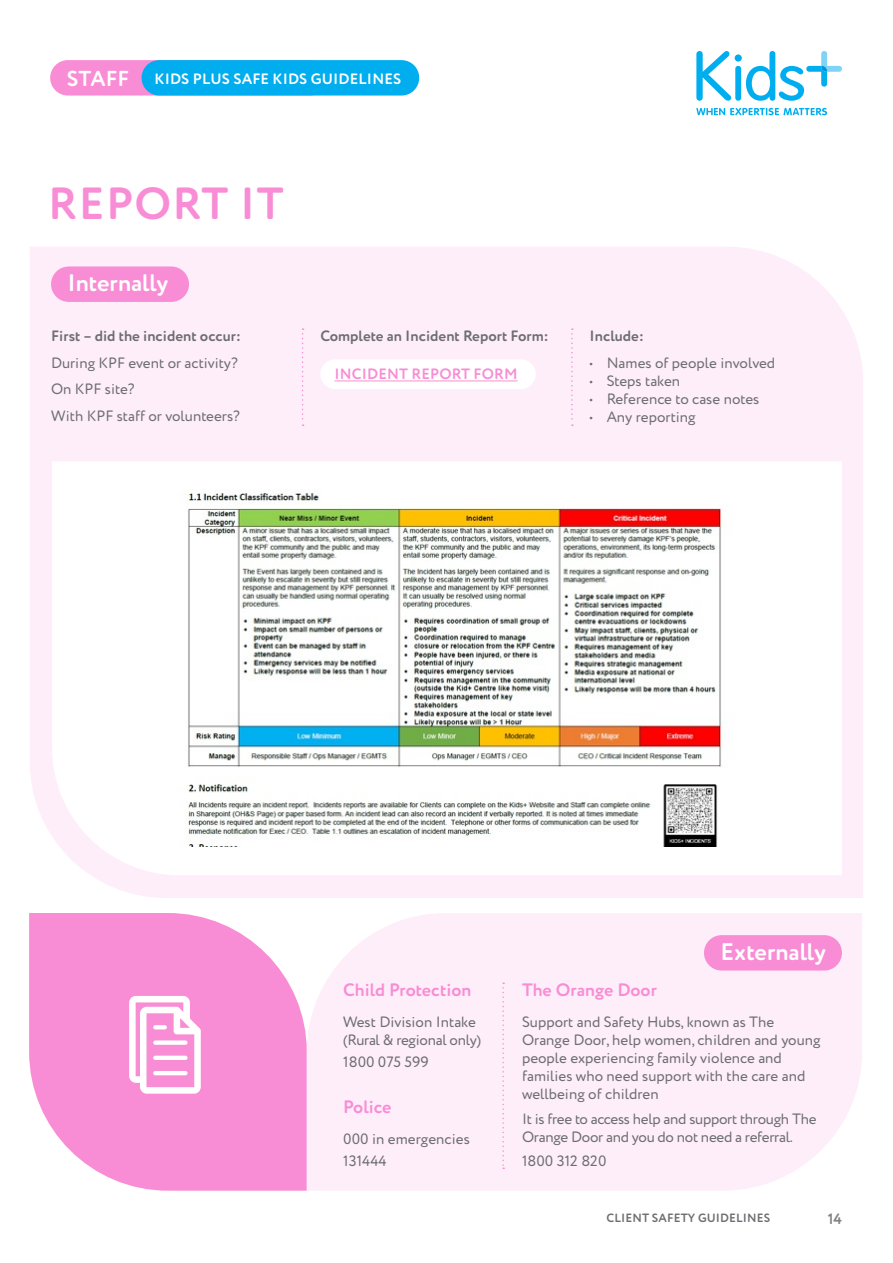
<style>
.page{position:relative;width:893px;height:1263px;background:#fff}
.page>*{position:absolute;margin:0;border:0;box-sizing:border-box;transform-origin:0 0}
.t1{font:700 45px "Circe Rounded";letter-spacing:.03em;color:#f88dd5}
.t2{font:700 24px "Circe Rounded";color:#fff}
.t3{font:700 18px "Circe Rounded";color:#f88dd5}
.t4{font:15px/18px "Circe Rounded";color:#6d6e71}
.t5{font:15px/18px "Circe Rounded";letter-spacing:-.02em;color:#6d6e71}
.t6{font:700 15px "Circe Rounded";color:#6d6e71}
.t7{font:700 15px "Circe Rounded";letter-spacing:.01em;color:#fff}
.t8{font:700 15px "Circe Rounded";letter-spacing:.01em;color:#f88dd5}
.t9{font:700 15px "Circe Rounded";color:#808285}
.t10{font:700 12px "Circe Rounded";letter-spacing:.01em;color:#6d6e71}
.s1{font-size:21.6px}
</style>
<div class="page">
<svg style="left:29px;top:913px;width:278px;height:278px;fill:#f88dd5"></svg>
<div style="left:307px;top:913px;width:555px;height:278px;background:#feeef9"></div>
<svg style="left:129px;top:996px;width:72px;height:98px"></svg>
<div style="left:30px;top:247px;width:833px;height:651px;background:#feeef9"></div>
<div style="left:51px;top:266px;width:138px;height:36px;background:#f88dd5;border-radius:18px"></div>
<svg style="left:302px;top:328px;width:2px;height:98px"></svg>
<div style="left:320px;top:359px;width:216px;height:30px;background:#fff;border-radius:15px"></div>
<hr style="left:335px;top:381px;width:183px;height:1px;background:#f88dd5">
<div style="left:704px;top:935px;width:138px;height:35px;background:#f88dd5;border-radius:18px"></div>
<svg style="left:502px;top:982px;width:2px;height:187px"></svg>
<svg style="left:571px;top:328px;width:2px;height:98px"></svg>
<svg style="left:52px;top:461px;width:790px;height:414px"></svg>
<img style="left:177px;top:490px;width:560px;height:357px">
<div style="left:50px;top:60px;width:278px;height:36px;background:#f88dd5;border-radius:18px"></div>
<div style="left:142px;top:60px;width:277px;height:36px;background:#00aeef;border-radius:18px"></div>
<svg style="left:696px;top:51px;width:35px;height:50px"></svg>
<div style="left:735px;top:54px;width:7px;height:8px;background:#00aeef;border-radius:50%"></div>
<div style="left:735px;top:66px;width:6px;height:35px;background:#00aeef;border-radius:3px"></div>
<svg style="left:746px;top:51px;width:96px;height:50px"></svg>
<svg style="left:696px;top:108px;width:131px;height:7px"></svg>
<p class="t7" style="left:67px;top:70px;width:336px"><span class="s1">STAFF</span> KIDS PLUS SAFE KIDS GUIDELINES</p>
<h1 class="t1" style="left:48px;top:177px;width:237px">REPORT IT</h1>
<h2 class="t2" style="left:68px;top:268px;width:102px">Internally</h2>
<p class="t6" style="left:51px;top:327px;width:191px">First – did the incident occur:</p>
<p class="t4" style="left:51px;top:350px;width:191px;line-height:26.5px">During KPF event or activity?<br>On KPF site?<br>With KPF staff or volunteers?</p>
<p class="t8" style="left:335px;top:365px;width:184px">INCIDENT REPORT FORM</p>
<p class="t6" style="left:320px;top:327px;width:230px">Complete an Incident Report Form:</p>
<p class="t6" style="left:590px;top:327px;width:56px">Include:</p>
<p class="t4" style="left:590px;top:354px;width:187px">• Names of people involved</p>
<p class="t4" style="left:590px;top:372px;width:92px">• Steps taken</p>
<p class="t4" style="left:590px;top:390px;width:171px">• Reference to case notes</p>
<p class="t4" style="left:590px;top:408px;width:108px">• Any reporting</p>
<p class="t3" style="left:343px;top:979px;width:130px">Child Protection</p>
<p class="t5" style="left:343px;top:1014px;width:139px">West Division Intake (Rural &amp; regional only)</p>
<p class="t4" style="left:343px;top:1054px;width:87px">1800 075 599</p>
<p class="t3" style="left:343px;top:1096px;width:50px">Police</p>
<p class="t4" style="left:343px;top:1128px;width:128px;line-height:22.2px">000 in emergencies<br>131444</p>
<h2 class="t2" style="left:720px;top:937px;width:107px">Externally</h2>
<p class="t3" style="left:522px;top:979px;width:137px">The Orange Door</p>
<p class="t4" style="left:522px;top:1014px;width:300px">Support and Safety Hubs, known as The Orange Door, help women, children and young people experiencing family violence and families who need support with the care and wellbeing of children</p>
<p class="t5" style="left:522px;top:1110px;width:296px">It is free to access help and support through The<br>Orange Door and you do not need a referral.</p>
<p class="t4" style="left:522px;top:1152px;width:86px">1800 312 820</p>
<p class="t10" style="left:606px;top:1211px;width:165px">CLIENT SAFETY GUIDELINES</p>
<p class="t9" style="left:828px;top:1209px;width:16px">14</p>
</div>
